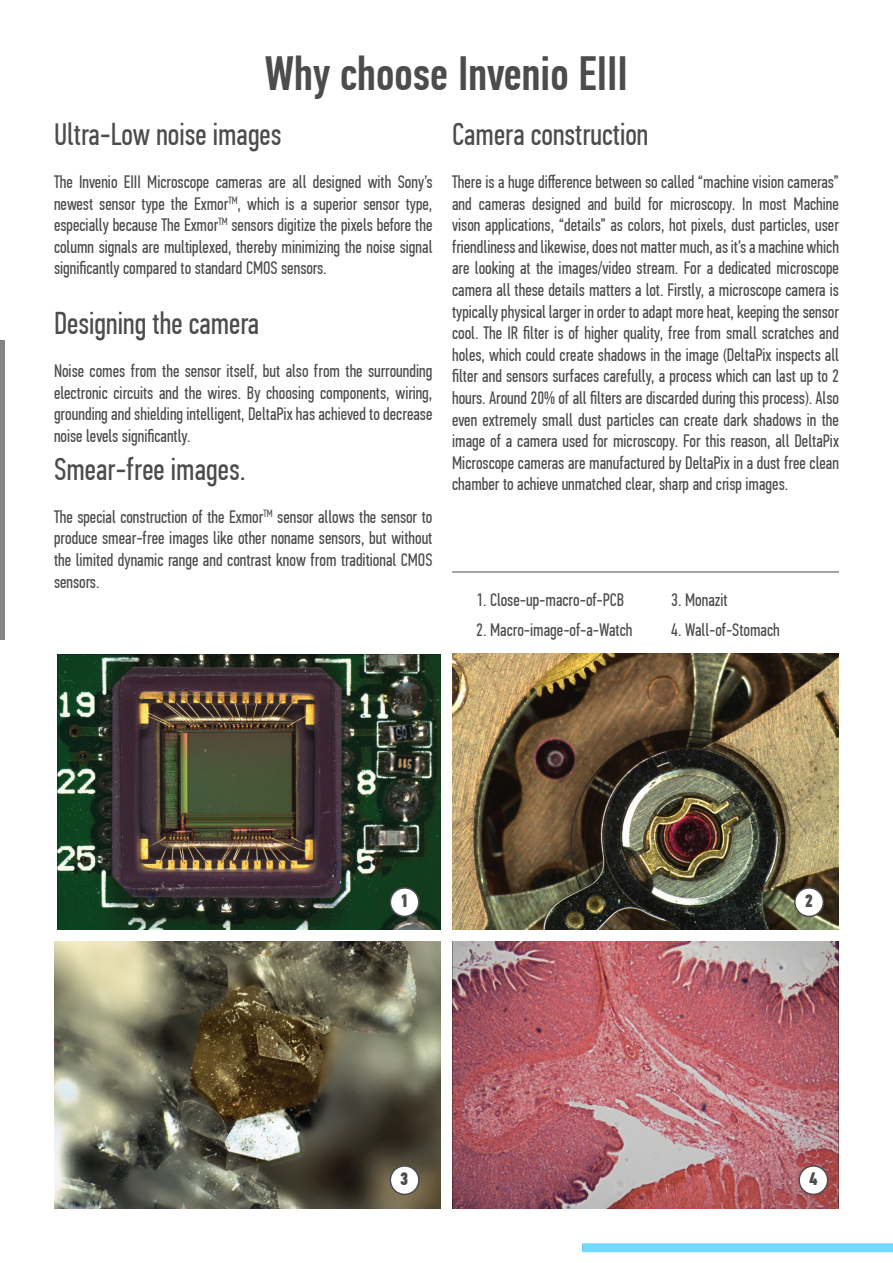
<style>
.page{position:relative;width:893px;height:1263px;background:#fff}
.page>*{position:absolute;margin:0;border:0;box-sizing:border-box;transform-origin:0 0}
.titles{font:500 48px "PF Din Text Comp Pro";color:#4b4c4d}
.text_title{font:31.5px "PF Din Text Comp Pro";color:#4b4c4d}
.text{font:31.5px "PF Din Text Comp Pro";color:#4b4c4d}
.text-2{font:18px/21.6px "PF Din Text Comp Pro";color:#4b4c4d;text-align:justify}
.text-3{font:18px "PF Din Text Comp Pro X Black";color:#4b4c4d}
</style>
<div class="page">
<hr style="left:0;top:340px;width:4px;height:300px;background:#878581">
<img style="left:57px;top:654px;width:384px;height:275px">
<img style="left:54px;top:941px;width:387px;height:268px">
<img style="left:452px;top:941px;width:387px;height:268px">
<img style="left:452px;top:654px;width:387px;height:275px">
<div style="left:390px;top:888px;width:29px;height:28px;background:#fff;border-radius:50%"></div>
<div style="left:390px;top:887px;width:30px;height:30px;border:2px solid #4b4c4d;border-radius:50%"></div>
<div style="left:795px;top:888px;width:28px;height:28px;background:#fff;border-radius:50%"></div>
<div style="left:794px;top:887px;width:30px;height:30px;border:2px solid #4b4c4d;border-radius:50%"></div>
<div style="left:390px;top:1166px;width:29px;height:28px;background:#fff;border-radius:50%"></div>
<div style="left:390px;top:1165px;width:30px;height:30px;border:2px solid #4b4c4d;border-radius:50%"></div>
<div style="left:799px;top:1166px;width:29px;height:28px;background:#fff;border-radius:50%"></div>
<div style="left:798px;top:1165px;width:30px;height:30px;border:2px solid #4b4c4d;border-radius:50%"></div>
<hr style="left:452px;top:572px;width:387px;height:1px;background:#4b4c4d">
<div style="left:582px;top:1243px;width:311px;height:9px;background:#70dbff"></div>
<p class="titles" style="left:265px;top:46px;width:365px">Why choose Invenio EIII</p>
<p class="text_title" style="left:54px;top:116px;width:229px">Ultra-Low noise images</p>
<p class="text-2" style="left:54px;top:171px;width:380px">The Invenio EIII Microscope cameras are all designed with Sony’s newest sensor type the Exmor<sup>TM</sup>, which is a superior sensor type, especially because The Exmor<sup>TM</sup> sensors digitize the pixels before the column signals are multiplexed, thereby minimizing the noise signal significantly compared to standard CMOS sensors.</p>
<p class="text_title" style="left:54px;top:305px;width:207px">Designing the camera</p>
<p class="text-2" style="left:54px;top:360px;width:380px">Noise comes from the sensor itself, but also from the surrounding electronic circuits and the wires. By choosing components, wiring, grounding and shielding intelligent, DeltaPix has achieved to decrease noise levels significantly.</p>
<p class="text_title" style="left:54px;top:451px;width:193px">Smear-free images.</p>
<p class="text-2" style="left:54px;top:506px;width:380px">The special construction of the Exmor<sup>TM</sup> sensor allows the sensor to produce smear-free images like other noname sensors, but without the limited dynamic range and contrast know from traditional CMOS sensors.</p>
<p class="text" style="left:452px;top:116px;width:198px">Camera construction</p>
<p class="text-2" style="left:452px;top:171px;width:388px">There is a huge difference between so called “machine vision cameras” and cameras designed and build for microscopy. In most Machine vison applications, “details” as colors, hot pixels, dust particles, user friendliness and likewise, does not matter much, as it’s a machine which are looking at the images/video stream. For a dedicated microscope camera all these details matters a lot. Firstly, a microscope camera is typically physical larger in order to adapt more heat, keeping the sensor cool. The IR filter is of higher quality, free from small scratches and holes, which could create shadows in the image (DeltaPix inspects all filter and sensors surfaces carefully, a process which can last up to 2 hours. Around 20% of all filters are discarded during this process). Also even extremely small dust particles can create dark shadows in the image of a camera used for microscopy. For this reason, all DeltaPix Microscope cameras are manufactured by DeltaPix in a dust free clean chamber to achieve unmatched clear, sharp and crisp images.</p>
<p class="text-2" style="left:476px;top:589px;width:150px">1. Close-up-macro-of-PCB</p>
<p class="text-2" style="left:476px;top:619px;width:158px">2. Macro-image-of-a-Watch</p>
<p class="text-2" style="left:671px;top:589px;width:58px">3. Monazit</p>
<p class="text-2" style="left:671px;top:619px;width:110px">4. Wall-of-Stomach</p>
<p class="text-3" style="left:400px;top:890px;width:10px">1</p>
<p class="text-3" style="left:805px;top:890px;width:10px">2</p>
<p class="text-3" style="left:400px;top:1168px;width:10px">3</p>
<p class="text-3" style="left:809px;top:1168px;width:10px">4</p>
</div>
